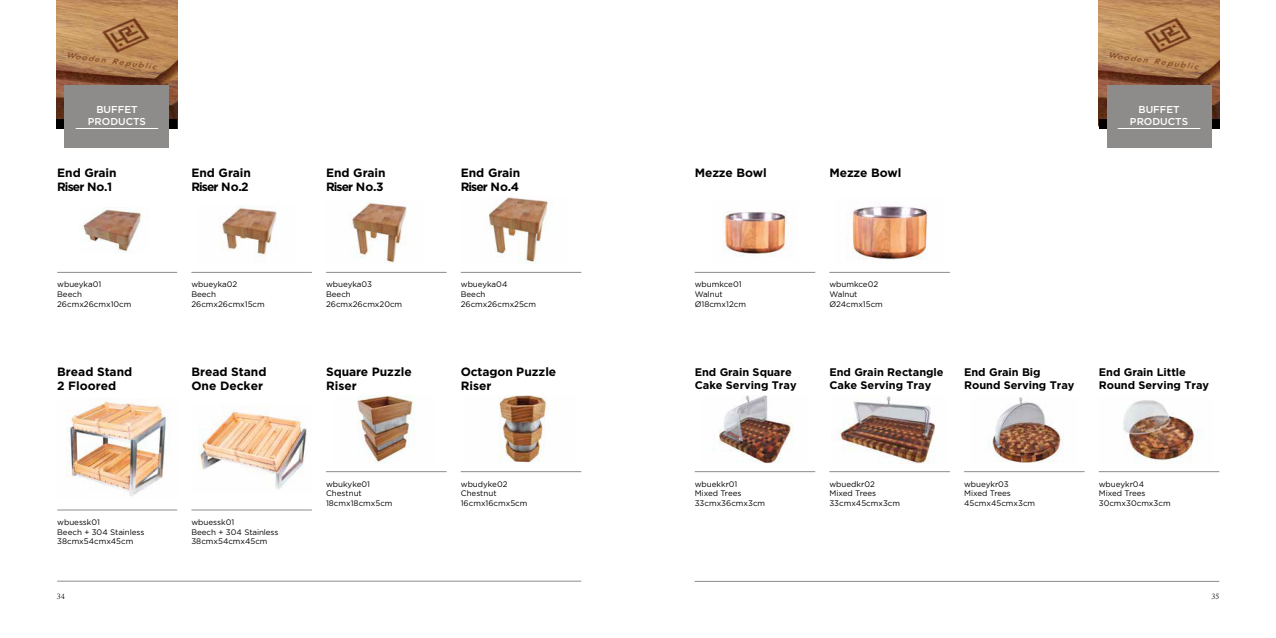
<style>
.page{position:relative;width:1276px;height:638px;background:#fff}
.page>*{position:absolute;margin:0;border:0;box-sizing:border-box;transform-origin:0 0}
.t1{font:700 12px/14.4px "Gotham";color:#000}
.t2{font:700 11px/13.2px "Gotham";color:#000}
.t3{font:500 10px/12px "Gotham";color:#fff;text-align:center}
.t4{font:8px/9.6px "Gotham";color:#000}
.t5{font:7px "Trajan Pro 3";color:#000}
</style>
<div class="page">
<img style="left:57px;top:0;width:120px;height:120px">
<div style="left:57px;top:120px;width:120px;height:9px;background:#000"></div>
<div style="left:65px;top:85px;width:104px;height:63px;background:#8e8c8a"></div>
<hr style="left:76px;top:128px;width:82px;height:1px;background:#fff">
<img style="left:1098px;top:0;width:121px;height:120px">
<div style="left:1098px;top:120px;width:121px;height:9px;background:#000"></div>
<div style="left:1106px;top:85px;width:105px;height:63px;background:#8e8c8a"></div>
<hr style="left:1117px;top:128px;width:83px;height:1px;background:#fff">
<hr style="left:57px;top:581px;width:524px;height:1px;background:#8e8c8a">
<img style="left:351px;top:200px;width:56px;height:64px">
<img style="left:499px;top:396px;width:47px;height:67px">
<img style="left:357px;top:396px;width:58px;height:67px">
<img style="left:723px;top:211px;width:64px;height:46px">
<img style="left:847px;top:206px;width:81px;height:54px">
<hr style="left:326px;top:272px;width:120px;height:1px;background:#8e8c8a">
<hr style="left:191px;top:272px;width:121px;height:1px;background:#8e8c8a">
<hr style="left:57px;top:272px;width:120px;height:1px;background:#8e8c8a">
<hr style="left:461px;top:272px;width:120px;height:1px;background:#8e8c8a">
<hr style="left:461px;top:471px;width:120px;height:1px;background:#8e8c8a">
<hr style="left:326px;top:471px;width:120px;height:1px;background:#8e8c8a">
<hr style="left:694px;top:272px;width:121px;height:1px;background:#8e8c8a">
<hr style="left:829px;top:272px;width:121px;height:1px;background:#8e8c8a">
<img style="left:221px;top:206px;width:56px;height:51px">
<img style="left:82px;top:207px;width:60px;height:46px">
<img style="left:488px;top:197px;width:61px;height:67px">
<hr style="left:694px;top:581px;width:525px;height:1px;background:#8e8c8a">
<img style="left:1123px;top:400px;width:77px;height:61px">
<img style="left:988px;top:397px;width:76px;height:66px">
<hr style="left:829px;top:471px;width:121px;height:1px;background:#8e8c8a">
<hr style="left:694px;top:471px;width:121px;height:1px;background:#8e8c8a">
<hr style="left:1098px;top:471px;width:121px;height:1px;background:#8e8c8a">
<hr style="left:964px;top:471px;width:120px;height:1px;background:#8e8c8a">
<img style="left:838px;top:396px;width:98px;height:67px">
<img style="left:713px;top:396px;width:80px;height:67px">
<img style="left:199px;top:405px;width:108px;height:85px">
<hr style="left:57px;top:510px;width:120px;height:1px;background:#8e8c8a">
<hr style="left:191px;top:510px;width:121px;height:1px;background:#8e8c8a">
<img style="left:67px;top:398px;width:103px;height:98px">
<p class="t3" style="left:88px;top:103px;width:60px">BUFFET<br>PRODUCTS</p>
<p class="t3" style="left:1130px;top:103px;width:60px">BUFFET<br>PRODUCTS</p>
<h1 class="t1" style="left:57px;top:165px;width:61px">End Grain<br>Riser No.1</h1>
<h1 class="t1" style="left:461px;top:165px;width:61px">End Grain<br>Riser No.4</h1>
<h1 class="t1" style="left:191px;top:165px;width:61px">End Grain<br>Riser No.2</h1>
<h1 class="t1" style="left:326px;top:165px;width:61px">End Grain<br>Riser No.3</h1>
<h1 class="t1" style="left:695px;top:165px;width:73px">Mezze Bowl</h1>
<h1 class="t1" style="left:829px;top:165px;width:73px">Mezze Bowl</h1>
<p class="t4" style="left:57px;top:280px;width:76px">wbueyka01<br>Beech<br>26cmx26cmx10cm</p>
<p class="t4" style="left:461px;top:280px;width:77px">wbueyka04<br>Beech<br>26cmx26cmx25cm</p>
<p class="t4" style="left:191px;top:280px;width:75px">wbueyka02<br>Beech<br>26cmx26cmx15cm</p>
<p class="t4" style="left:326px;top:280px;width:78px">wbueyka03<br>Beech<br>26cmx26cmx20cm</p>
<p class="t4" style="left:694px;top:280px;width:53px">wbumkce01<br>Walnut<br>Ø18cmx12cm</p>
<p class="t4" style="left:829px;top:280px;width:55px">wbumkce02<br>Walnut<br>Ø24cmx15cm</p>
<h1 class="t1" style="left:57px;top:364px;width:77px">Bread Stand<br>2 Floored</h1>
<h1 class="t1" style="left:191px;top:364px;width:77px">Bread Stand<br>One Decker</h1>
<h1 class="t1" style="left:326px;top:364px;width:87px">Square Puzzle<br>Riser</h1>
<h1 class="t1" style="left:461px;top:364px;width:97px">Octagon Puzzle<br>Riser</h1>
<h2 class="t2" style="left:694px;top:365px;width:103px">End Grain Square<br>Cake Serving Tray</h2>
<h2 class="t2" style="left:1098px;top:365px;width:112px">End Grain Little<br>Round Serving Tray</h2>
<h2 class="t2" style="left:829px;top:365px;width:116px">End Grain Rectangle<br>Cake Serving Tray</h2>
<h2 class="t2" style="left:964px;top:365px;width:112px">End Grain Big<br>Round Serving Tray</h2>
<p class="t4" style="left:326px;top:479px;width:68px">wbukyke01<br>Chestnut<br>18cmx18cmx5cm</p>
<p class="t4" style="left:461px;top:479px;width:68px">wbudyke02<br>Chestnut<br>16cmx16cmx5cm</p>
<p class="t4" style="left:694px;top:479px;width:72px">wbuekkr01<br>Mixed Trees<br>33cmx36cmx3cm</p>
<p class="t4" style="left:1098px;top:479px;width:73px">wbueykr04<br>Mixed Trees<br>30cmx30cmx3cm</p>
<p class="t4" style="left:829px;top:479px;width:72px">wbuedkr02<br>Mixed Trees<br>33cmx45cmx3cm</p>
<p class="t4" style="left:964px;top:479px;width:73px">wbueykr03<br>Mixed Trees<br>45cmx45cmx3cm</p>
<p class="t4" style="left:57px;top:517px;width:89px">wbuessk01<br>Beech + 304 Stainless<br>38cmx54cmx45cm</p>
<p class="t4" style="left:191px;top:517px;width:89px">wbuessk01<br>Beech + 304 Stainless<br>38cmx54cmx45cm</p>
<p class="t5" style="left:57px;top:591px;width:10px">34</p>
<p class="t5" style="left:1211px;top:591px;width:9px">35</p>
</div>
